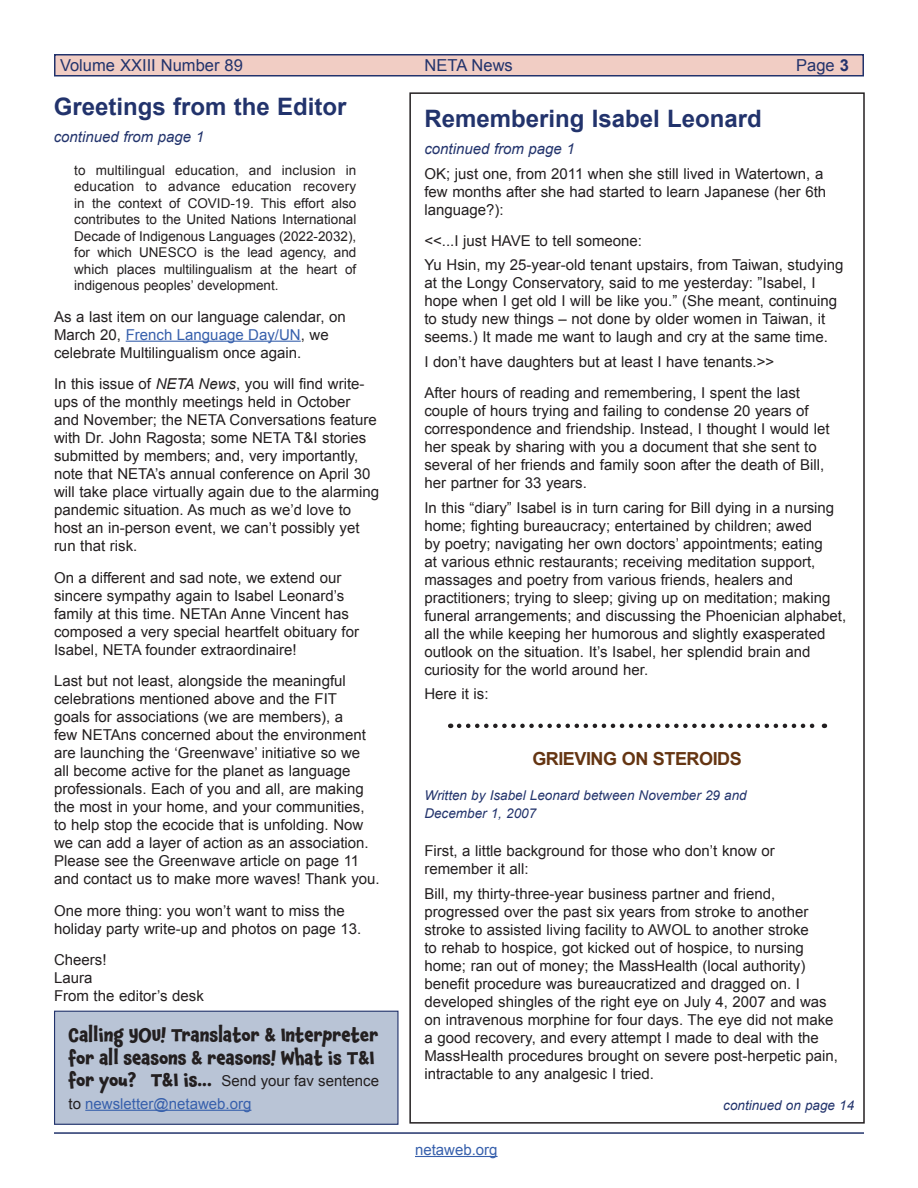
<style>
.page{position:relative;width:918px;height:1188px;background:#fff}
.page>*{position:absolute;margin:0;border:0;box-sizing:border-box;transform-origin:0 0}
.t1{font:700 24px "Arial";color:#22336c}
.t2{font:700 18px/22.5px "Chaloops";color:#231f20}
.t3{font:700 18px "Arial";letter-spacing:-.025em;color:#653512}
.t4{font:16.5px "Arial";color:#22336c}
.t5{font:15px/18px "Arial";color:#231f20}
.t6{font:15px/22.5px "Arial";color:#3760ac}
.t7{font:italic 15px "Arial";color:#22336c}
.t8{font:13.5px/16.5px "Arial";color:#231f20;text-align:justify}
.t9{font:italic 13.5px/18px "Arial";color:#22336c}
.s1{font-weight:700}
.s2{color:#3760ac}
.s3{font-style:italic}
.s4{font-family:"Chaloops";font-weight:700;font-size:18px;color:#231f20}
.s5{color:#231f20}
</style>
<div class="page">
<div style="left:55px;top:55px;width:808px;height:21px;background:#f1cdc4"></div>
<div style="left:54px;top:54px;width:810px;height:22px;border:2px solid #22336c"></div>
<hr style="left:54px;top:1132px;width:810px;height:2px;background:#22336c">
<hr style="left:415px;top:1156px;width:83px;height:1px;background:#3760ac">
<hr style="left:126px;top:341px;width:175px;height:1px;background:#3760ac">
<svg style="left:459px;top:724px;width:366px;height:4px"></svg>
<div style="left:55px;top:1011px;width:343px;height:113px;background:#b9c4d6"></div>
<hr style="left:85px;top:1110px;width:166px;height:1px;background:#3760ac">
<div style="left:54px;top:1011px;width:345px;height:114px;border:1px solid #22336c"></div>
<p class="t4" style="left:60px;top:55px;width:184px">Volume XXIII Number 89</p>
<p class="t4" style="left:425px;top:55px;width:90px">NETA News</p>
<p class="t4" style="left:796px;top:55px;width:54px">Page <span class="s1">3</span></p>
<h1 class="t1" style="left:54px;top:90px;width:294px">Greetings from the Editor</h1>
<p class="t7" style="left:54px;top:127px;width:152px">continued from page 1</p>
<p class="t8" style="left:74px;top:162px;width:284px">to multilingual education, and inclusion in education to advance education recovery in the context of COVID-19. This effort also contributes to the United Nations International Decade of Indigenous Languages (2022-2032), for which UNESCO is the lead agency, and which places multilingualism at the heart of indigenous peoples’ development.</p>
<p class="t5" style="left:54px;top:307px;width:293px">As a last item on our language calendar, on<br>March 20, <span class="s2">French Language Day/UN</span>, we celebrate Multilingualism once again.</p>
<p class="t5" style="left:54px;top:375px;width:327px">In this issue of <span class="s3">NETA News</span>, you will find write&shy;ups of the monthly meetings held in October and November; the NETA Conversations feature with Dr. John Ragosta; some NETA T&amp;I stories submitted by members; and, very importantly, note that NETA’s annual conference on April 30 will take place virtually again due to the alarming pandemic situation. As much as we’d love to host an in-person event, we can’t possibly yet run that risk.</p>
<p class="t5" style="left:54px;top:568px;width:307px">On a different and sad note, we extend our sincere sympathy again to Isabel Leonard’s family at this time. NETAn Anne Vincent has composed a very special heartfelt obituary for Isabel, NETA founder extraordinaire!</p>
<p class="t5" style="left:54px;top:672px;width:327px">Last but not least, alongside the meaningful celebrations mentioned above and the FIT<br>goals for associations (we are members), a<br>few NETAns concerned about the environment are launching the ‘Greenwave’ initiative so we<br>all become active for the planet as language professionals. Each of you and all, are making the most in your home, and your communities, to help stop the ecocide that is unfolding. Now we can add a layer of action as an association.<br>Please see the Greenwave article on page 11 and contact us to make more waves! Thank you.</p>
<p class="t5" style="left:54px;top:901px;width:309px">One more thing: you won’t want to miss the holiday party write-up and photos on page 13.</p>
<p class="t5" style="left:54px;top:951px;width:151px">Cheers!<br>Laura<br>From the editor’s desk</p>
<p class="t2" style="left:69px;top:1024px;width:311px">Calling YOU! Translator &amp; Interpreter for all seasons &amp; reasons! What is T&amp;I</p>
<p class="t6" style="left:69px;top:1070px;width:312px"><span class="s4">for you? T&amp;I is...</span> <span class="s5">Send your fav sentence to</span> newsletter@netaweb.org</p>
<h1 class="t1" style="left:424px;top:103px;width:339px">Remembering Isabel Leonard</h1>
<p class="t7" style="left:424px;top:139px;width:152px">continued from page 1</p>
<p class="t5" style="left:424px;top:164px;width:403px">OK; just one, from 2011 when she still lived in Watertown, a few months after she had started to learn Japanese (her 6th language?):</p>
<p class="t5" style="left:424px;top:228px;width:421px;line-height:24.5px">&lt;&lt;...I just HAVE to tell someone:<br>Yu Hsin, my 25-year-old tenant upstairs, from Taiwan, studying</p>
<p class="t5" style="left:424px;top:274px;width:414px">at the Longy Conservatory, said to me yesterday: ”Isabel, I hope when I get old I will be like you.” (She meant, continuing to study new things – not done by older women in Taiwan, it seems.) It made me want to laugh and cry at the same time.</p>
<p class="t5" style="left:424px;top:346px;width:377px;line-height:31.5px">I don’t have daughters but at least I have tenants.&gt;&gt;<br>After hours of reading and remembering, I spent the last</p>
<p class="t5" style="left:424px;top:402px;width:407px">couple of hours trying and failing to condense 20 years of correspondence and friendship. Instead, I thought I would let her speak by sharing with you a document that she sent to several of her friends and family soon after the death of Bill, her partner for 33 years.</p>
<p class="t5" style="left:424px;top:499px;width:423px">In this “diary” Isabel is in turn caring for Bill dying in a nursing home; fighting bureaucracy; entertained by children; awed<br>by poetry; navigating her own doctors’ appointments; eating<br>at various ethnic restaurants; receiving meditation support, massages and poetry from various friends, healers and practitioners; trying to sleep; giving up on meditation; making funeral arrangements; and discussing the Phoenician alphabet, all the while keeping her humorous and slightly exasperated outlook on the situation. It’s Isabel, her splendid brain and curiosity for the world around her.</p>
<p class="t5" style="left:424px;top:685px;width:66px">Here it is:</p>
<p class="t3" style="left:532px;top:747px;width:211px">GRIEVING ON STEROIDS</p>
<p class="t9" style="left:424px;top:787px;width:324px">Written by Isabel Leonard between November 29 and<br>December 1, 2007</p>
<p class="t5" style="left:424px;top:842px;width:352px">First, a little background for those who don’t know or remember it all:</p>
<p class="t5" style="left:424px;top:884px;width:415px">Bill, my thirty-three-year business partner and friend, progressed over the past six years from stroke to another stroke to assisted living facility to AWOL to another stroke<br>to rehab to hospice, got kicked out of hospice, to nursing home; ran out of money; the MassHealth (local authority) benefit procedure was bureaucratized and dragged on. I developed shingles of the right eye on July 4, 2007 and was on intravenous morphine for four days. The eye did not make a good recovery, and every attempt I made to deal with the MassHealth procedures brought on severe post-herpetic pain, intractable to any analgesic I tried.</p>
<p class="t9" style="left:723px;top:1096px;width:132px">continued on page 14</p>
<p class="t6" style="left:415px;top:1139px;width:84px">netaweb.org</p>
</div>
